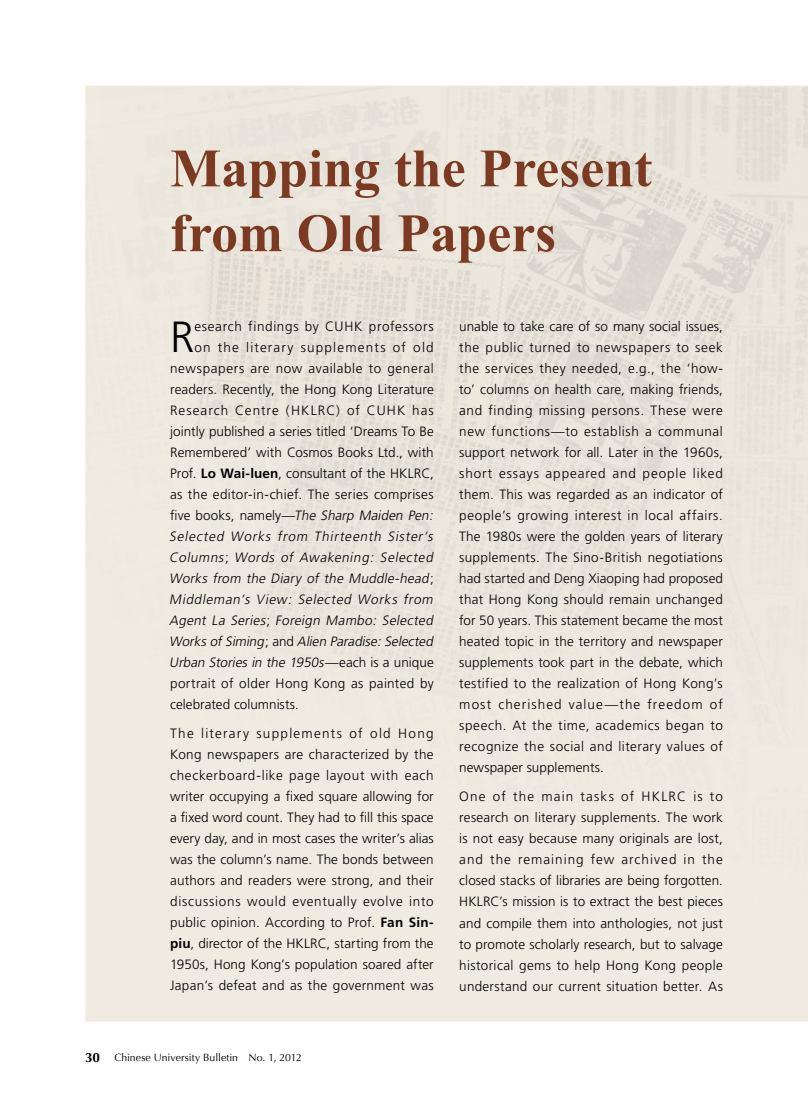
<style>
.page{position:relative;width:808px;height:1106px;background:#fff}
.page>*{position:absolute;margin:0;border:0;box-sizing:border-box;transform-origin:0 0}
.t1{font:700 54px/64.8px "Times New Roman";color:#7d3a22}
.t2{font:300 43.65px "Frutiger";color:#000}
.t3{font:300 13.5px/21px "Frutiger";letter-spacing:.02em;color:#000;text-align:justify}
.t4{font:italic 300 13.5px "Frutiger";color:#000}
.t5{font:300 13.5px "Frutiger";color:#000}
.t6{font:300 13.5px "Frutiger";letter-spacing:.045em;color:#000}
.t7{font:300 13.5px "Frutiger";letter-spacing:.05em;color:#000}
.t8{font:300 13.5px "Frutiger";letter-spacing:.075em;color:#000}
.t9{font:300 13.5px "Frutiger";letter-spacing:.085em;color:#000}
.t10{font:10.5px "Optima";color:#000}
.s1{font-weight:700}
.s2{font-style:normal}
.s3{font-weight:700;font-size:13.5px}
</style>
<div class="page">
<img style="left:85px;top:85px;width:723px;height:937px">
<h1 class="t1" style="left:170px;top:134px;width:484px">Mapping the Present from Old Papers</h1>
<h2 class="t2" style="left:170px;top:312px;width:26px">R</h2>
<p class="t7" style="left:194px;top:318px;width:241px">esearch findings by CUHK professors</p>
<p class="t9" style="left:194px;top:339px;width:241px">on the literary supplements of old</p>
<p class="t6" style="left:170px;top:360px;width:265px">newspapers are now available to general</p>
<p class="t3" style="left:170px;top:378px;width:265px">readers. Recently, the Hong Kong Literature</p>
<p class="t8" style="left:170px;top:402px;width:265px">Research Centre (HKLRC) of CUHK has</p>
<p class="t3" style="left:170px;top:420px;width:265px">jointly published a series titled ‘Dreams To Be</p>
<p class="t3" style="left:170px;top:441px;width:265px">Remembered’ with Cosmos Books Ltd., with</p>
<p class="t5" style="left:170px;top:465px;width:265px">Prof. <span class="s1">Lo Wai-luen</span>, consultant of the HKLRC,</p>
<p class="t3" style="left:170px;top:483px;width:265px">as the editor-in-chief. The series comprises</p>
<p class="t4" style="left:170px;top:507px;width:267px"><span class="s2">five books, namely—</span>The Sharp Maiden Pen:</p>
<p class="t4" style="left:169px;top:528px;width:268px">Selected Works from Thirteenth Sister’s</p>
<p class="t4" style="left:169px;top:549px;width:268px">Columns<span class="s2">;</span> Words of Awakening: Selected</p>
<p class="t4" style="left:169px;top:570px;width:266px">Works from the Diary of the Muddle-head<span class="s2">;</span></p>
<p class="t4" style="left:169px;top:591px;width:268px">Middleman’s View: Selected Works from</p>
<p class="t4" style="left:169px;top:612px;width:268px">Agent La Series<span class="s2">;</span> Foreign Mambo: Selected</p>
<p class="t4" style="left:169px;top:633px;width:268px">Works of Siming<span class="s2">; a n d</span> Alien Paradise: Selected</p>
<p class="t4" style="left:169px;top:654px;width:266px">Urban Stories in the 1950s<span class="s2">— e a c h i s a u n i q u e</span></p>
<p class="t3" style="left:170px;top:672px;width:265px">portrait of older Hong Kong as painted by</p>
<p class="t5" style="left:170px;top:696px;width:130px">celebrated columnists.</p>
<p class="t3" style="left:170px;top:723px;width:265px">The literary supplements of old Hong Kong newspapers are characterized by the checkerboard-like page layout with each writer occupying a fixed square allowing for a fixed word count. They had to fill this space every day, and in most cases the writer’s alias was the column’s name. The bonds between authors and readers were strong, and their discussions would eventually evolve into public opinion. According to Prof. <span class="s1">Fan Sin&shy;piu</span>, director of the HKLRC, starting from the 1950s, Hong Kong’s population soared after Japan’s defeat and as the government was</p>
<p class="t10" style="left:85px;top:1051px;width:218px"><span class="s3">30</span> Chinese University Bulletin No. 1, 2012</p>
<p class="t3" style="left:459px;top:315px;width:265px">unable to take care of so many social issues, the public turned to newspapers to seek the services they needed, e.g., the ‘how&shy;to’ columns on health care, making friends, and finding missing persons. These were new functions—to establish a communal support network for all. Later in the 1960s, short essays appeared and people liked them. This was regarded as an indicator of people’s growing interest in local affairs.<br>The 1980s were the golden years of literary supplements. The Sino-British negotiations had started and Deng Xiaoping had proposed that Hong Kong should remain unchanged for 50 years. This statement became the most heated topic in the territory and newspaper supplements took part in the debate, which testified to the realization of Hong Kong’s most cherished value—the freedom of speech. At the time, academics began to recognize the social and literary values of newspaper supplements.</p>
<p class="t3" style="left:459px;top:786px;width:265px">One of the main tasks of HKLRC is to research on literary supplements. The work is not easy because many originals are lost, and the remaining few archived in the closed stacks of libraries are being forgotten.<br>HKLRC’s mission is to extract the best pieces and compile them into anthologies, not just to promote scholarly research, but to salvage historical gems to help Hong Kong people understand our current situation better. As</p>
</div>
